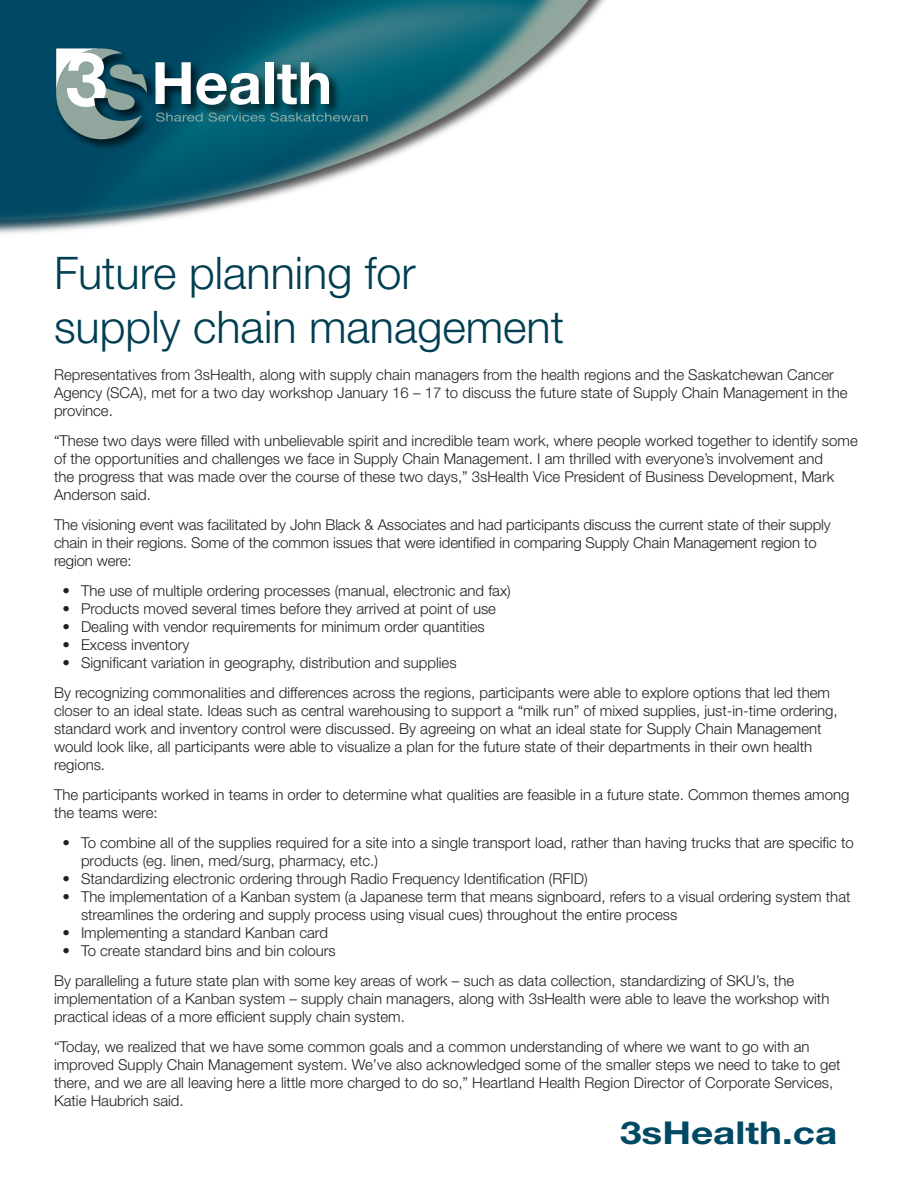
<style>
.page{position:relative;width:918px;height:1188px;background:#fff}
.page>*{position:absolute;margin:0;border:0;box-sizing:border-box;transform-origin:0 0}
.t1{font:300 45px "Helvetica Neue LT Std";color:#003e52}
.t2{font:700 31.5px "Helvetica Neue LT Std";color:#004964;scale:1.23 1}
.t3{font:300 15px/18px "Helvetica Neue LT Std";color:#231f20}
</style>
<div class="page">
<img style="left:0;top:0;width:605px;height:234px">
<img style="left:162px;top:58px;width:182px;height:54px">
<svg style="left:162px;top:62px;width:98px;height:43px"></svg>
<div style="left:265px;top:62px;width:9px;height:42px;background:#fff"></div>
<svg style="left:277px;top:62px;width:52px;height:42px"></svg>
<svg style="left:162px;top:112px;width:206px;height:10px"></svg>
<img style="left:52px;top:44px;width:110px;height:111px">
<svg style="left:56px;top:48px;width:91px;height:91px"></svg>
<p class="t1" style="left:54px;top:245px;width:363px">Future planning for</p>
<p class="t1" style="left:54px;top:299px;width:512px">supply chain management</p>
<p class="t3" style="left:54px;top:366px;width:795px">Representatives from 3sHealth, along with supply chain managers from the health regions and the Saskatchewan Cancer<br>Agency (SCA), met for a two day workshop January 16 – 17 to discuss the future state of Supply Chain Management in the province.</p>
<p class="t3" style="left:54px;top:432px;width:805px">“These two days were filled with unbelievable spirit and incredible team work, where people worked together to identify some of the opportunities and challenges we face in Supply Chain Management. I am thrilled with everyone’s involvement and<br>the progress that was made over the course of these two days,” 3sHealth Vice President of Business Development, Mark Anderson said.</p>
<p class="t3" style="left:54px;top:516px;width:778px">The visioning event was facilitated by John Black &amp; Associates and had participants discuss the current state of their supply chain in their regions. Some of the common issues that were identified in comparing Supply Chain Management region to</p>
<p class="t3" style="left:54px;top:552px;width:79px">region were:</p>
<p class="t3" style="left:62px;top:582px;width:450px">• The use of multiple ordering processes (manual, electronic and fax)</p>
<p class="t3" style="left:62px;top:600px;width:435px">• Products moved several times before they arrived at point of use</p>
<p class="t3" style="left:62px;top:618px;width:424px">• Dealing with vendor requirements for minimum order quantities</p>
<p class="t3" style="left:62px;top:636px;width:129px">• Excess inventory</p>
<p class="t3" style="left:62px;top:654px;width:396px">• Significant variation in geography, distribution and supplies</p>
<p class="t3" style="left:54px;top:684px;width:785px">By recognizing commonalities and differences across the regions, participants were able to explore options that led them closer to an ideal state. Ideas such as central warehousing to support a “milk run” of mixed supplies, just-in-time ordering, standard work and inventory control were discussed. By agreeing on what an ideal state for Supply Chain Management would look like, all participants were able to visualize a plan for the future state of their departments in their own health regions.</p>
<p class="t3" style="left:54px;top:786px;width:797px">The participants worked in teams in order to determine what qualities are feasible in a future state. Common themes among the teams were:</p>
<p class="t3" style="left:81px;top:834px;width:774px;text-indent:-19px">• To combine all of the supplies required for a site into a single transport load, rather than having trucks that are specific to products (eg. linen, med/surg, pharmacy, etc.)</p>
<p class="t3" style="left:62px;top:870px;width:527px">• Standardizing electronic ordering through Radio Frequency Identification (RFID)</p>
<p class="t3" style="left:81px;top:888px;width:771px;text-indent:-19px">• The implementation of a Kanban system (a Japanese term that means signboard, refers to a visual ordering system that streamlines the ordering and supply process using visual cues) throughout the entire process</p>
<p class="t3" style="left:62px;top:924px;width:267px">• Implementing a standard Kanban card</p>
<p class="t3" style="left:62px;top:942px;width:275px">• To create standard bins and bin colours</p>
<p class="t3" style="left:54px;top:972px;width:777px">By paralleling a future state plan with some key areas of work – such as data collection, standardizing of SKU’s, the implementation of a Kanban system – supply chain managers, along with 3sHealth were able to leave the workshop with practical ideas of a more efficient supply chain system.</p>
<p class="t3" style="left:54px;top:1038px;width:788px">“Today, we realized that we have some common goals and a common understanding of where we want to go with an improved Supply Chain Management system. We’ve also acknowledged some of the smaller steps we need to take to get there, and we are all leaving here a little more charged to do so,” Heartland Health Region Director of Corporate Services, Katie Haubrich said.</p>
<p class="t2" style="left:620px;top:1114px;width:178px">3sHealth.ca</p>
</div>
